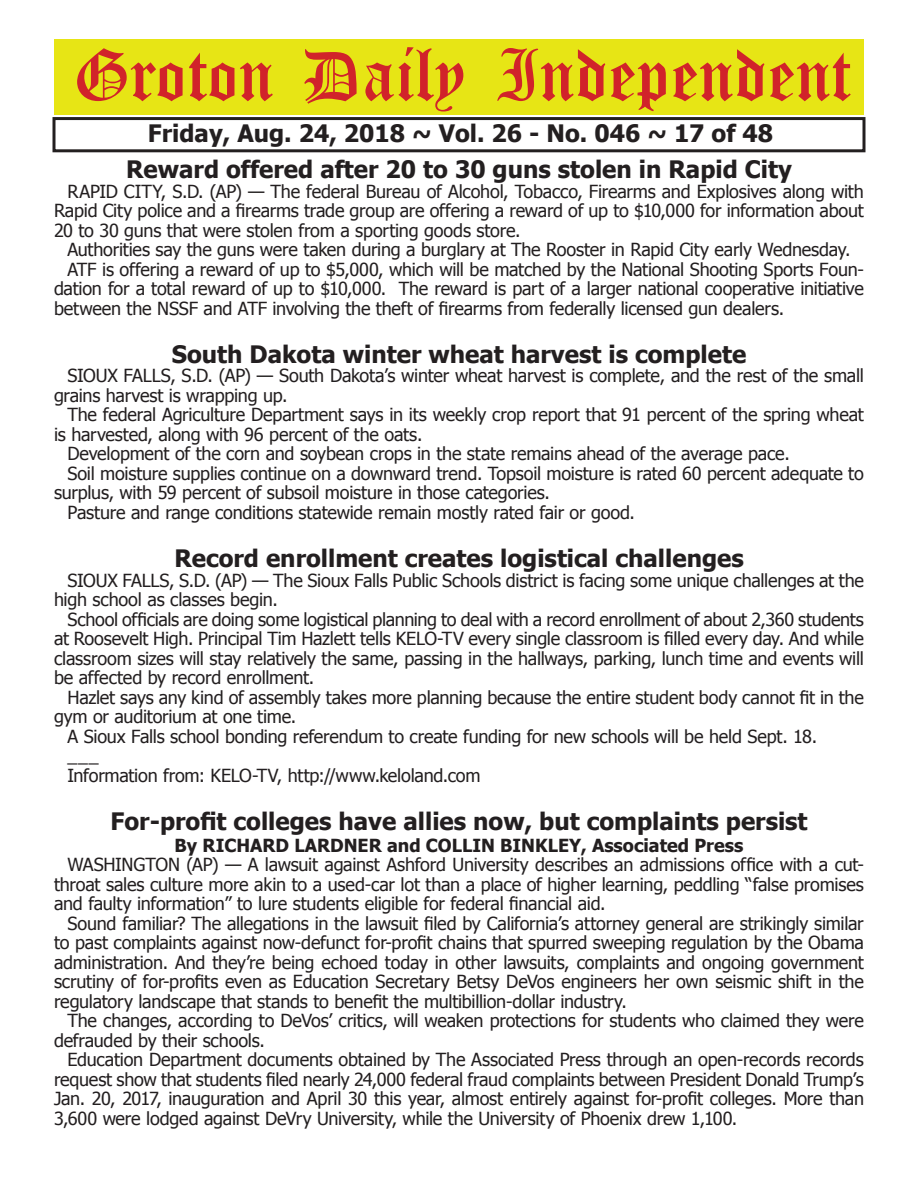
<style>
.page{position:relative;width:918px;height:1188px;background:#fff}
.page>*{position:absolute;margin:0;border:0;box-sizing:border-box;transform-origin:0 0}
.t1{font:54px "Old English Five";color:#d1232a}
.t2{font:700 24px "Tahoma";color:#231f20}
.t3{font:18px/19.5px "Tahoma";letter-spacing:-.01em;color:#231f20;text-align:justify}
.t4{font:700 18px "Tahoma";color:#231f20}
</style>
<div class="page">
<div style="left:52px;top:117px;width:814px;height:35px;border:3px solid #231f20"></div>
<div style="left:54px;top:40px;width:810px;height:75px;background:#e7e515"></div>
<h1 class="t1" style="left:73px;top:50px;width:779px">Groton Daily Independent</h1>
<h2 class="t2" style="left:148px;top:116px;width:627px">Friday, Aug. 24, 2018 ~ Vol. 26 - No. 046 ~ 17 of 48</h2>
<h2 class="t2" style="left:126px;top:153px;width:667px">Reward offered after 20 to 30 guns stolen in Rapid City</h2>
<p class="t3" style="left:54px;top:181px;width:811px;text-indent:14px">RAPID CITY, S.D. (AP) — The federal Bureau of Alcohol, Tobacco, Firearms and Explosives along with Rapid City police and a firearms trade group are offering a reward of up to $10,000 for information about 20 to 30 guns that were stolen from a sporting goods store.</p>
<p class="t3" style="left:68px;top:239px;width:785px">Authorities say the guns were taken during a burglary at The Rooster in Rapid City early Wednesday.</p>
<p class="t3" style="left:68px;top:259px;width:798px">ATF is offering a reward of up to $5,000, which will be matched by the National Shooting Sports Foun-</p>
<p class="t3" style="left:54px;top:278px;width:811px">dation for a total reward of up to $10,000. The reward is part of a larger national cooperative initiative</p>
<p class="t3" style="left:54px;top:298px;width:732px">between the NSSF and ATF involving the theft of firearms from federally licensed gun dealers.</p>
<h2 class="t2" style="left:172px;top:337px;width:576px">South Dakota winter wheat harvest is complete</h2>
<p class="t3" style="left:54px;top:365px;width:811px;text-indent:14px">SIOUX FALLS, S.D. (AP) — South Dakota’s winter wheat harvest is complete, and the rest of the small grains harvest is wrapping up.</p>
<p class="t3" style="left:68px;top:404px;width:798px">The federal Agriculture Department says in its weekly crop report that 91 percent of the spring wheat</p>
<p class="t3" style="left:54px;top:424px;width:370px">is harvested, along with 96 percent of the oats.</p>
<p class="t3" style="left:68px;top:443px;width:724px">Development of the corn and soybean crops in the state remains ahead of the average pace.</p>
<p class="t3" style="left:68px;top:463px;width:798px">Soil moisture supplies continue on a downward trend. Topsoil moisture is rated 60 percent adequate to</p>
<p class="t3" style="left:54px;top:482px;width:498px">surplus, with 59 percent of subsoil moisture in those categories.</p>
<p class="t3" style="left:68px;top:502px;width:569px">Pasture and range conditions statewide remain mostly rated fair or good.</p>
<h2 class="t2" style="left:174px;top:542px;width:571px">Record enrollment creates logistical challenges</h2>
<p class="t3" style="left:54px;top:570px;width:811px;text-indent:14px">SIOUX FALLS, S.D. (AP) — The Sioux Falls Public Schools district is facing some unique challenges at the high school as classes begin.</p>
<p class="t3" style="left:54px;top:609px;width:811px;text-indent:14px">School officials are doing some logistical planning to deal with a record enrollment of about 2,360 students at Roosevelt High. Principal Tim Hazlett tells KELO-TV every single classroom is filled every day. And while classroom sizes will stay relatively the same, passing in the hallways, parking, lunch time and events will be affected by record enrollment.</p>
<p class="t3" style="left:68px;top:687px;width:798px">Hazlet says any kind of assembly takes more planning because the entire student body cannot fit in the</p>
<p class="t3" style="left:54px;top:706px;width:244px">gym or auditorium at one time.</p>
<p class="t3" style="left:68px;top:726px;width:751px">A Sioux Falls school bonding referendum to create funding for new schools will be held Sept. 18.</p>
<p class="t3" style="left:68px;top:745px;width:33px">___</p>
<p class="t3" style="left:68px;top:765px;width:415px">Information from: KELO-TV, http://www.keloland.com</p>
<h2 class="t2" style="left:111px;top:805px;width:699px">For-profit colleges have allies now, but complaints persist</h2>
<p class="t4" style="left:175px;top:833px;width:570px">By RICHARD LARDNER and COLLIN BINKLEY, Associated Press</p>
<p class="t3" style="left:54px;top:854px;width:812px;text-indent:13px">WASHINGTON (AP) — A lawsuit against Ashford University describes an admissions office with a cut&shy;throat sales culture more akin to a used-car lot than a place of higher learning, peddling “false promises and faulty information” to lure students eligible for federal financial aid.</p>
<p class="t3" style="left:54px;top:913px;width:811px;text-indent:14px">Sound familiar? The allegations in the lawsuit filed by California’s attorney general are strikingly similar to past complaints against now-defunct for-profit chains that spurred sweeping regulation by the Obama administration. And they’re being echoed today in other lawsuits, complaints and ongoing government scrutiny of for-profits even as Education Secretary Betsy DeVos engineers her own seismic shift in the regulatory landscape that stands to benefit the multibillion-dollar industry.</p>
<p class="t3" style="left:54px;top:1010px;width:811px;text-indent:14px">The changes, according to DeVos’ critics, will weaken protections for students who claimed they were defrauded by their schools.</p>
<p class="t3" style="left:54px;top:1049px;width:812px;text-indent:14px">Education Department documents obtained by The Associated Press through an open-records records request show that students filed nearly 24,000 federal fraud complaints between President Donald Trump’s Jan. 20, 2017, inauguration and April 30 this year, almost entirely against for-profit colleges. More than 3,600 were lodged against DeVry University, while the University of Phoenix drew 1,100.</p>
</div>
